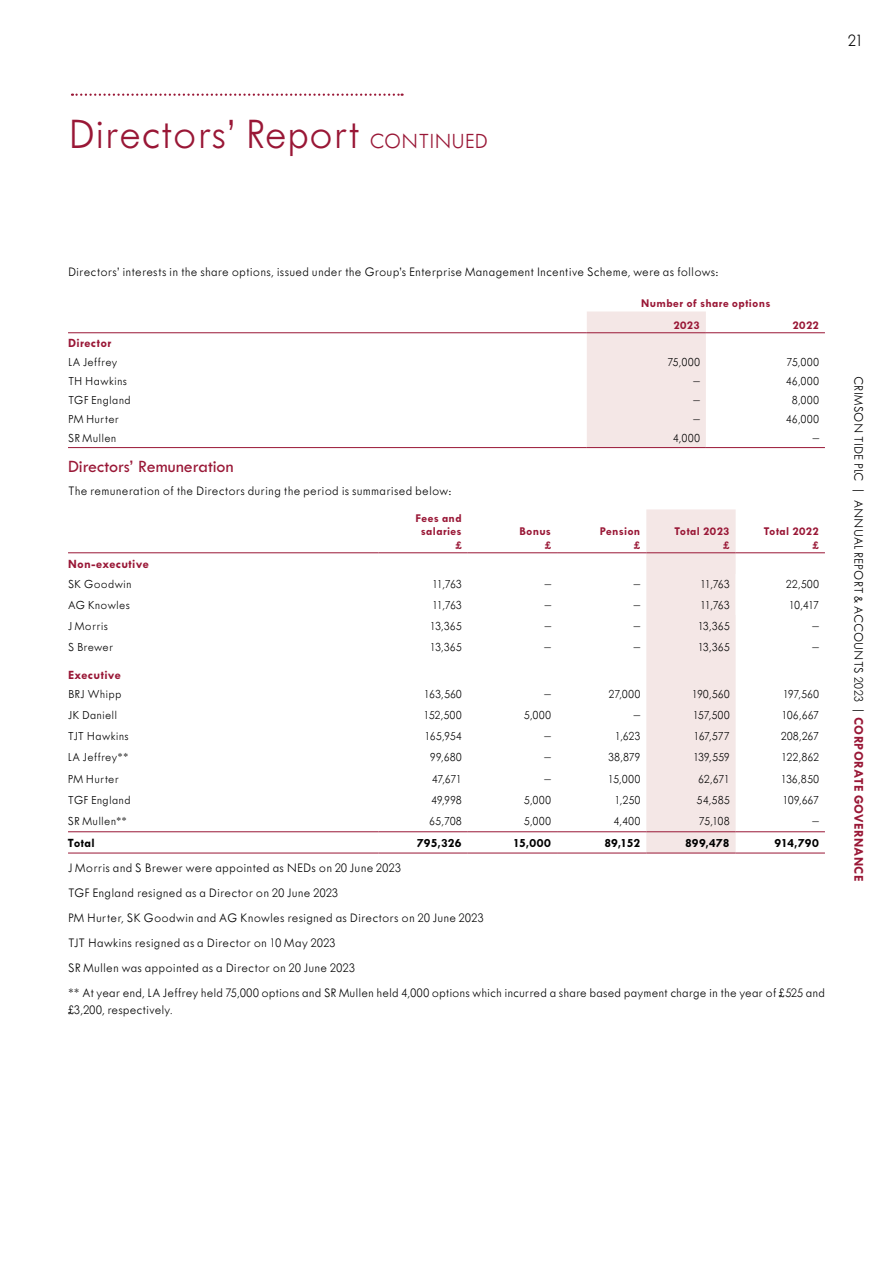
<style>
.page{position:relative;width:893px;height:1263px;background:#fff}
.page>*{position:absolute;margin:0;border:0;box-sizing:border-box;transform-origin:0 0}
.t1{font:300 45px "Tw Cen MT Std";color:#991736}
.t2{font:18px "Tw Cen MT Std";letter-spacing:-.005em;color:#991736}
.t3{font:300 18px "Tw Cen MT Std";color:#000}
.t4{font:300 13.5px/25px "Tw Cen MT Std";letter-spacing:.015em;color:#000}
.t5{font:300 12.75px "Tw Cen MT Std";letter-spacing:.025em;color:#000}
.t6{font:700 12.75px "Tw Cen MT Std";letter-spacing:.005em;color:#000}
.t7{font:700 12.75px "Tw Cen MT Std";letter-spacing:.025em;color:#991736}
.t8{font:700 12px/13.5px "Tw Cen MT Std";letter-spacing:.025em;color:#991736;text-align:right}
.s1{font-size:22.5px}
.s2{font-weight:700;color:#991736}
</style>
<div class="page">
<div style="left:587px;top:311px;width:119px;height:136px;background:#f4e7e6"></div>
<hr style="left:68px;top:447px;width:519px;height:1px;background:#991736">
<hr style="left:587px;top:447px;width:119px;height:1px;background:#991736">
<hr style="left:706px;top:447px;width:119px;height:1px;background:#991736">
<hr style="left:68px;top:332px;width:519px;height:1px;background:#991736">
<hr style="left:587px;top:332px;width:119px;height:1px;background:#991736">
<hr style="left:706px;top:332px;width:119px;height:1px;background:#991736">
<svg style="left:646px;top:509px;width:179px;height:344px"></svg>
<hr style="left:68px;top:831px;width:310px;height:1px;background:#991736">
<hr style="left:68px;top:853px;width:310px;height:1px;background:#991736">
<hr style="left:378px;top:831px;width:90px;height:1px;background:#991736">
<hr style="left:468px;top:831px;width:89px;height:1px;background:#991736">
<hr style="left:378px;top:853px;width:90px;height:1px;background:#991736">
<hr style="left:468px;top:853px;width:89px;height:1px;background:#991736">
<hr style="left:557px;top:831px;width:89px;height:1px;background:#991736">
<hr style="left:557px;top:853px;width:89px;height:1px;background:#991736">
<hr style="left:646px;top:831px;width:90px;height:1px;background:#991736">
<hr style="left:646px;top:853px;width:90px;height:1px;background:#991736">
<hr style="left:736px;top:831px;width:89px;height:1px;background:#991736">
<hr style="left:736px;top:853px;width:89px;height:1px;background:#991736">
<hr style="left:68px;top:552px;width:310px;height:1px;background:#991736">
<hr style="left:378px;top:552px;width:90px;height:1px;background:#991736">
<hr style="left:468px;top:552px;width:89px;height:1px;background:#991736">
<hr style="left:557px;top:552px;width:89px;height:1px;background:#991736">
<hr style="left:646px;top:552px;width:90px;height:1px;background:#991736">
<hr style="left:736px;top:552px;width:89px;height:1px;background:#991736">
<svg style="left:72px;top:94px;width:331px;height:2px"></svg>
<h1 class="t1" style="left:68px;top:110px;width:421px">Directors’ Report <span class="s1">CONTINUED</span></h1>
<h2 class="t3" style="left:848px;top:30px;width:17px">21</h2>
<p class="t4" style="left:68px;top:259px;width:652px">Directors’ interests in the share options, issued under the Group’s Enterprise Management Incentive Scheme, were as follows:</p>
<p class="t8" style="left:673px;top:293px;width:99px;line-height:21.3px;text-align:left;text-indent:-32px">Number of share options<br>2023</p>
<p class="t8" style="left:792px;top:318px;width:28px">2022</p>
<p class="t7" style="left:68px;top:336px;width:45px">Director</p>
<p class="t5" style="left:68px;top:355px;width:51px">LA Jeffrey</p>
<p class="t5" style="left:668px;top:355px;width:34px">75,000</p>
<p class="t5" style="left:787px;top:355px;width:34px">75,000</p>
<p class="t5" style="left:68px;top:374px;width:60px">TH Hawkins</p>
<p class="t5" style="left:693px;top:374px;width:8px">–</p>
<p class="t5" style="left:786px;top:374px;width:34px">46,000</p>
<p class="t5" style="left:68px;top:393px;width:64px">TGF England</p>
<p class="t5" style="left:693px;top:393px;width:8px">–</p>
<p class="t5" style="left:792px;top:393px;width:28px">8,000</p>
<p class="t5" style="left:68px;top:412px;width:52px">PM Hurter</p>
<p class="t5" style="left:694px;top:412px;width:8px">–</p>
<p class="t5" style="left:786px;top:412px;width:34px">46,000</p>
<p class="t5" style="left:68px;top:431px;width:50px">SR Mullen</p>
<p class="t5" style="left:673px;top:431px;width:28px">4,000</p>
<p class="t5" style="left:813px;top:431px;width:8px">–</p>
<h2 class="t2" style="left:68px;top:457px;width:167px">Directors’ Remuneration</h2>
<p class="t4" style="left:68px;top:478px;width:385px">The remuneration of the Directors during the period is summarised below:</p>
<p class="t8" style="left:415px;top:511px;width:48px">Fees and salaries £</p>
<p class="t8" style="left:519px;top:524px;width:33px">Bonus £</p>
<p class="t8" style="left:600px;top:524px;width:42px">Pension £</p>
<p class="t8" style="left:674px;top:524px;width:57px">Total 2023 £</p>
<p class="t8" style="left:764px;top:524px;width:57px">Total 2022 £</p>
<p class="t7" style="left:68px;top:557px;width:82px">Non-executive</p>
<p class="t5" style="left:68px;top:577px;width:65px">SK Goodwin</p>
<p class="t5" style="left:433px;top:577px;width:31px">11,763</p>
<p class="t5" style="left:545px;top:577px;width:8px">–</p>
<p class="t5" style="left:634px;top:577px;width:8px">–</p>
<p class="t5" style="left:700px;top:577px;width:31px">11,763</p>
<p class="t5" style="left:786px;top:577px;width:34px">22,500</p>
<p class="t5" style="left:68px;top:598px;width:63px">AG Knowles</p>
<p class="t5" style="left:433px;top:598px;width:31px">11,763</p>
<p class="t5" style="left:545px;top:598px;width:8px">–</p>
<p class="t5" style="left:634px;top:598px;width:8px">–</p>
<p class="t5" style="left:700px;top:598px;width:31px">11,763</p>
<p class="t5" style="left:789px;top:598px;width:31px">10,417</p>
<p class="t5" style="left:68px;top:619px;width:41px">J Morris</p>
<p class="t5" style="left:430px;top:619px;width:33px">13,365</p>
<p class="t5" style="left:545px;top:619px;width:8px">–</p>
<p class="t5" style="left:634px;top:619px;width:8px">–</p>
<p class="t5" style="left:698px;top:619px;width:33px">13,365</p>
<p class="t5" style="left:812px;top:619px;width:8px">–</p>
<p class="t5" style="left:68px;top:640px;width:47px">S Brewer</p>
<p class="t5" style="left:430px;top:640px;width:33px">13,365</p>
<p class="t5" style="left:545px;top:640px;width:8px">–</p>
<p class="t5" style="left:634px;top:640px;width:8px">–</p>
<p class="t5" style="left:698px;top:640px;width:33px">13,365</p>
<p class="t5" style="left:812px;top:640px;width:8px">–</p>
<p class="t7" style="left:68px;top:668px;width:54px">Executive</p>
<p class="t5" style="left:68px;top:687px;width:55px">BRJ Whipp</p>
<p class="t5" style="left:424px;top:687px;width:39px">163,560</p>
<p class="t5" style="left:545px;top:687px;width:8px">–</p>
<p class="t5" style="left:609px;top:687px;width:33px">27,000</p>
<p class="t5" style="left:692px;top:687px;width:39px">190,560</p>
<p class="t5" style="left:783px;top:687px;width:37px">197,560</p>
<p class="t5" style="left:68px;top:708px;width:51px">JK Daniell</p>
<p class="t5" style="left:424px;top:708px;width:39px">152,500</p>
<p class="t5" style="left:524px;top:708px;width:28px">5,000</p>
<p class="t5" style="left:634px;top:708px;width:8px">–</p>
<p class="t5" style="left:693px;top:708px;width:38px">157,500</p>
<p class="t5" style="left:782px;top:708px;width:39px">106,667</p>
<p class="t5" style="left:68px;top:729px;width:62px">TJT Hawkins</p>
<p class="t5" style="left:425px;top:729px;width:38px">165,954</p>
<p class="t5" style="left:545px;top:729px;width:8px">–</p>
<p class="t5" style="left:615px;top:729px;width:27px">1,623</p>
<p class="t5" style="left:694px;top:729px;width:37px">167,577</p>
<p class="t5" style="left:781px;top:729px;width:39px">208,267</p>
<p class="t5" style="left:68px;top:750px;width:62px">LA Jeffrey**</p>
<p class="t5" style="left:430px;top:750px;width:33px">99,680</p>
<p class="t5" style="left:545px;top:750px;width:8px">–</p>
<p class="t5" style="left:608px;top:750px;width:33px">38,879</p>
<p class="t5" style="left:693px;top:750px;width:38px">139,559</p>
<p class="t5" style="left:781px;top:750px;width:39px">122,862</p>
<p class="t5" style="left:68px;top:772px;width:52px">PM Hurter</p>
<p class="t5" style="left:432px;top:772px;width:31px">47,671</p>
<p class="t5" style="left:545px;top:772px;width:8px">–</p>
<p class="t5" style="left:608px;top:772px;width:34px">15,000</p>
<p class="t5" style="left:699px;top:772px;width:32px">62,671</p>
<p class="t5" style="left:781px;top:772px;width:39px">136,850</p>
<p class="t5" style="left:68px;top:793px;width:64px">TGF England</p>
<p class="t5" style="left:431px;top:793px;width:32px">49,998</p>
<p class="t5" style="left:524px;top:793px;width:28px">5,000</p>
<p class="t5" style="left:615px;top:793px;width:27px">1,250</p>
<p class="t5" style="left:697px;top:793px;width:34px">54,585</p>
<p class="t5" style="left:783px;top:793px;width:38px">109,667</p>
<p class="t5" style="left:68px;top:814px;width:60px">SR Mullen**</p>
<p class="t5" style="left:430px;top:814px;width:34px">65,708</p>
<p class="t5" style="left:524px;top:814px;width:28px">5,000</p>
<p class="t5" style="left:614px;top:814px;width:28px">4,400</p>
<p class="t5" style="left:699px;top:814px;width:32px">75,108</p>
<p class="t5" style="left:812px;top:814px;width:8px">–</p>
<p class="t6" style="left:68px;top:836px;width:28px">Total</p>
<p class="t6" style="left:417px;top:836px;width:46px">795,326</p>
<p class="t6" style="left:513px;top:836px;width:39px">15,000</p>
<p class="t6" style="left:604px;top:836px;width:37px">89,152</p>
<p class="t6" style="left:685px;top:836px;width:46px">899,478</p>
<p class="t6" style="left:774px;top:836px;width:46px">914,790</p>
<p class="t4" style="left:68px;top:856px;width:758px">J Morris and S Brewer were appointed as NEDs on 20 June 2023<br>TGF England resigned as a Director on 20 June 2023<br>PM Hurter, SK Goodwin and AG Knowles resigned as Directors on 20 June 2023<br>TJT Hawkins resigned as a Director on 10 May 2023<br>SR Mullen was appointed as a Director on 20 June 2023<br>** At year end, LA Jeffrey held 75,000 options and SR Mullen held 4,000 options which incurred a share based payment charge in the year of £525 and</p>
<p class="t4" style="left:68px;top:997px;width:106px">£3,200, respectively.</p>
<p class="t4" style="left:871px;top:376px;width:506px;rotate:90deg">CRIMSON TIDE PLC | ANNUAL REPORT &amp; ACCOUNTS 2023 | <span class="s2">CORPORATE GOVERNANCE</span></p>
</div>
